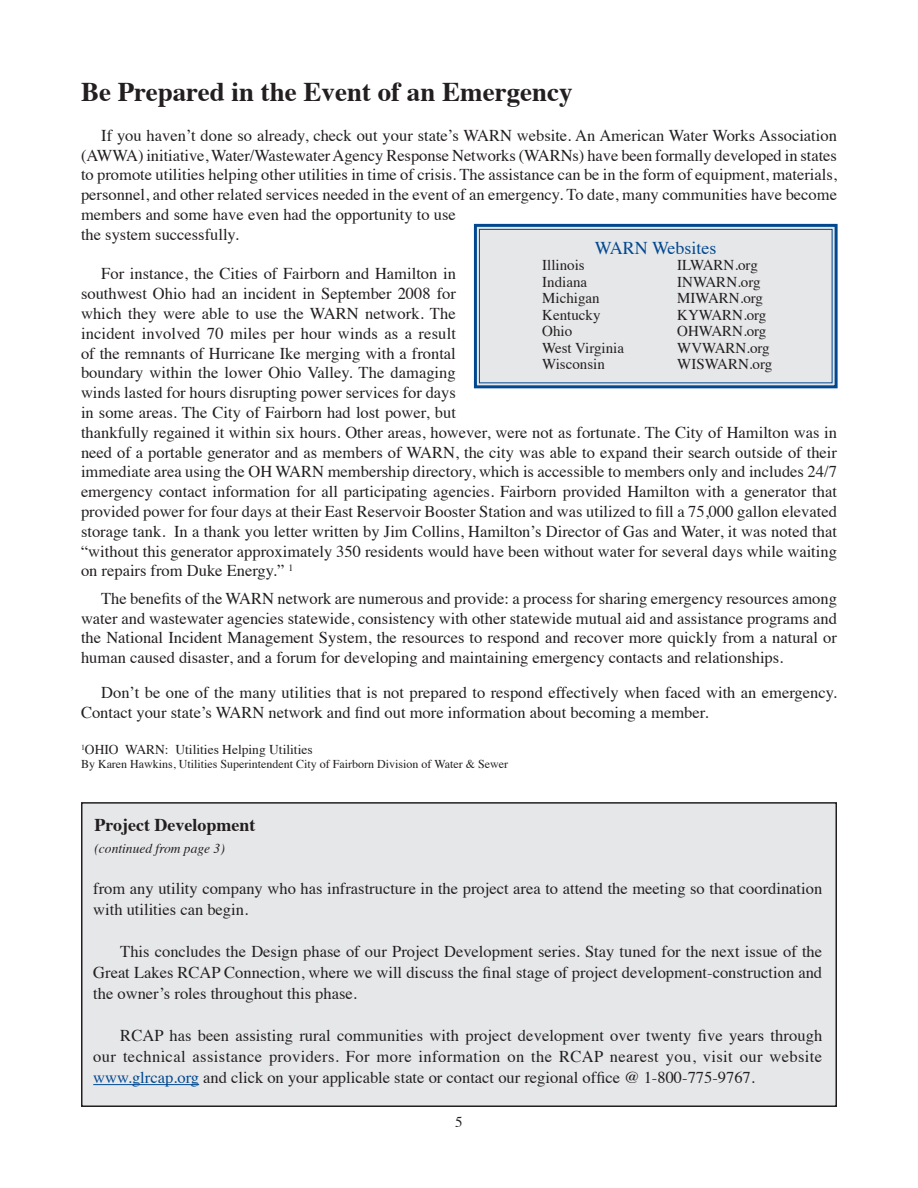
<style>
.page{position:relative;width:918px;height:1188px;background:#fff}
.page>*{position:absolute;margin:0;border:0;box-sizing:border-box;transform-origin:0 0}
.t1{font:700 27px "Times";color:#231f20}
.t2{font:700 18px "Times";color:#231f20}
.t3{font:18px "Times";color:#014890}
.t4{font:16.5px/19.8px "Times";color:#231f20}
.t5{font:15px "Times";color:#231f20}
.t6{font:13.5px "Times";color:#231f20}
.t7{font:italic 13.5px "Times";color:#231f20}
.t8{font:12px "Times";color:#231f20}
.s1{color:#014890}
</style>
<div class="page">
<div style="left:82px;top:803px;width:754px;height:303px;background:#e6e7e9"></div>
<div style="left:81px;top:802px;width:756px;height:305px;border:2px solid #231f20"></div>
<svg style="left:473px;top:223px;width:365px;height:166px;background:#d9dee4"></svg>
<div style="left:479px;top:229px;width:354px;height:154px;border:1px solid #014890"></div>
<hr style="left:93px;top:1084px;width:106px;height:1px;background:#014890">
<h1 class="t1" style="left:81px;top:66px;width:493px">Be Prepared in the Event of an Emergency</h1>
<p class="t4" style="left:81px;top:124px;width:758px;text-indent:20px">If you haven’t done so already, check out your state’s WARN website. An American Water Works Association (AWWA) initiative, Water/Wastewater Agency Response Networks (WARNs) have been formally developed in states to promote utilities helping other utilities in time of crisis. The assistance can be in the form of equipment, materials, personnel, and other related services needed in the event of an emergency. To date, many communities have become members and some have even had the opportunity to use<br>the system successfully.</p>
<p class="t4" style="left:81px;top:263px;width:758px;text-indent:20px">For instance, the Cities of Fairborn and Hamilton in<br>southwest Ohio had an incident in September 2008 for<br>which they were able to use the WARN network. The<br>incident involved 70 miles per hour winds as a result<br>of the remnants of Hurricane Ike merging with a frontal<br>boundary within the lower Ohio Valley. The damaging<br>winds lasted for hours disrupting power services for days<br>in some areas. The City of Fairborn had lost power, but<br>thankfully regained it within six hours. Other areas, however, were not as fortunate. The City of Hamilton was in need of a portable generator and as members of WARN, the city was able to expand their search outside of their immediate area using the OH WARN membership directory, which is accessible to members only and includes 24/7 emergency contact information for all participating agencies. Fairborn provided Hamilton with a generator that provided power for four days at their East Reservoir Booster Station and was utilized to fill a 75,000 gallon elevated storage tank. In a thank you letter written by Jim Collins, Hamilton’s Director of Gas and Water, it was noted that “without this generator approximately 350 residents would have been without water for several days while waiting on repairs from Duke Energy.” <sup>1</sup></p>
<p class="t4" style="left:81px;top:587px;width:758px;text-align:justify;text-indent:20px">The benefits of the WARN network are numerous and provide: a process for sharing emergency resources among water and wastewater agencies statewide, consistency with other statewide mutual aid and assistance programs and the National Incident Management System, the resources to respond and recover more quickly from a natural or human caused disaster, and a forum for developing and maintaining emergency contacts and relationships.</p>
<p class="t4" style="left:81px;top:681px;width:757px;text-indent:20px">Don’t be one of the many utilities that is not prepared to respond effectively when faced with an emergency.<br>Contact your state’s WARN network and find out more information about becoming a member.</p>
<p class="t6" style="left:81px;top:737px;width:233px"><sup>1</sup>OHIO WARN: Utilities Helping Utilities</p>
<p class="t8" style="left:81px;top:753px;width:429px">By Karen Hawkins, Utilities Superintendent City of Fairborn Division of Water &amp; Sewer</p>
<p class="t3" style="left:595px;top:231px;width:123px">WARN Websites</p>
<p class="t5" style="left:542px;top:251px;width:44px">Illinois</p>
<p class="t5" style="left:677px;top:251px;width:82px">ILWARN.org</p>
<p class="t5" style="left:542px;top:267px;width:46px">Indiana</p>
<p class="t5" style="left:677px;top:267px;width:85px">INWARN.org</p>
<p class="t5" style="left:542px;top:284px;width:59px">Michigan</p>
<p class="t5" style="left:677px;top:284px;width:87px">MIWARN.org</p>
<p class="t5" style="left:542px;top:300px;width:60px">Kentucky</p>
<p class="t5" style="left:677px;top:300px;width:91px">KYWARN.org</p>
<p class="t5" style="left:542px;top:317px;width:31px">Ohio</p>
<p class="t5" style="left:677px;top:317px;width:91px">OHWARN.org</p>
<p class="t5" style="left:542px;top:333px;width:83px">West Virginia</p>
<p class="t5" style="left:677px;top:333px;width:94px">WVWARN.org</p>
<p class="t5" style="left:542px;top:350px;width:64px">Wisconsin</p>
<p class="t5" style="left:677px;top:350px;width:97px">WISWARN.org</p>
<p class="t2" style="left:94px;top:808px;width:163px">Project Development</p>
<p class="t7" style="left:94px;top:837px;width:132px">(continued from page 3)</p>
<p class="t4" style="left:93px;top:877px;width:731px;line-height:21px">from any utility company who has infrastructure in the project area to attend the meeting so that coordination with utilities can begin.</p>
<p class="t4" style="left:93px;top:940px;width:730px;line-height:21px;text-align:justify;text-indent:27px">This concludes the Design phase of our Project Development series. Stay tuned for the next issue of the Great Lakes RCAP Connection, where we will discuss the final stage of project development-construction and the owner’s roles throughout this phase.</p>
<p class="t4" style="left:93px;top:1024px;width:731px;line-height:21px;text-align:justify;text-indent:27px">RCAP has been assisting rural communities with project development over twenty five years through our technical assistance providers. For more information on the RCAP nearest you, visit our website <span class="s1">www.glrcap.org</span> and click on your applicable state or contact our regional office @ 1-800-775-9767.</p>
<p class="t5" style="left:455px;top:1108px;width:9px">5</p>
</div>
